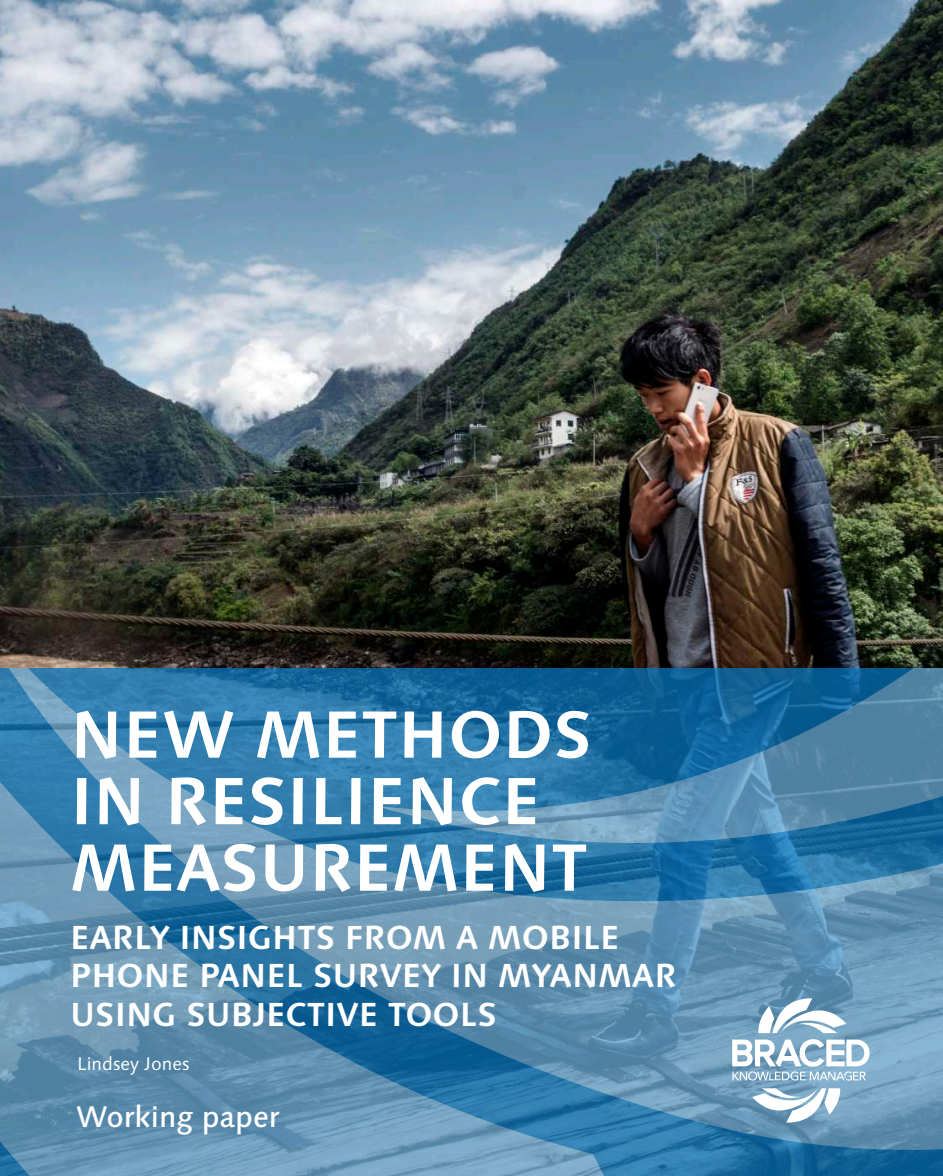
<style>
.page{position:relative;width:943px;height:1176px;background:#fff}
.page>*{position:absolute;margin:0;border:0;box-sizing:border-box;transform-origin:0 0}
.t1{font:700 66.5px/66.5px "Linotype Syntax Os F";color:#fff}
.t2{font:700 33.25px/38.5px "Linotype Syntax Os F";color:#fff}
.t3{font:500 29.75px "Linotype Syntax Os F";color:#fff}
.t4{font:18.38px "Linotype Syntax Os F";color:#fff}
</style>
<div class="page">
<img style="left:0;top:0;width:943px;height:668px">
<svg style="left:0;top:668px;width:943px;height:508px;background:#4986ad"></svg>
<svg style="left:758px;top:998px;width:88px;height:35px"></svg>
<svg style="left:752px;top:1088px;width:88px;height:34px"></svg>
<svg style="left:732px;top:1039px;width:137px;height:41px"></svg>
<h1 class="t1" style="left:70px;top:700px;width:523px">NEW METHODS<br>IN RESILIENCE<br>MEASUREMENT</h1>
<p class="t2" style="left:70px;top:917px;width:607px">EARLY INSIGHTS FROM A MOBILE<br>PHONE PANEL SURVEY IN MYANMAR<br>USING SUBJECTIVE TOOLS</p>
<p class="t4" style="left:77px;top:1053px;width:114px">Lindsey Jones</p>
<p class="t3" style="left:76px;top:1099px;width:205px">Working paper</p>
</div>
